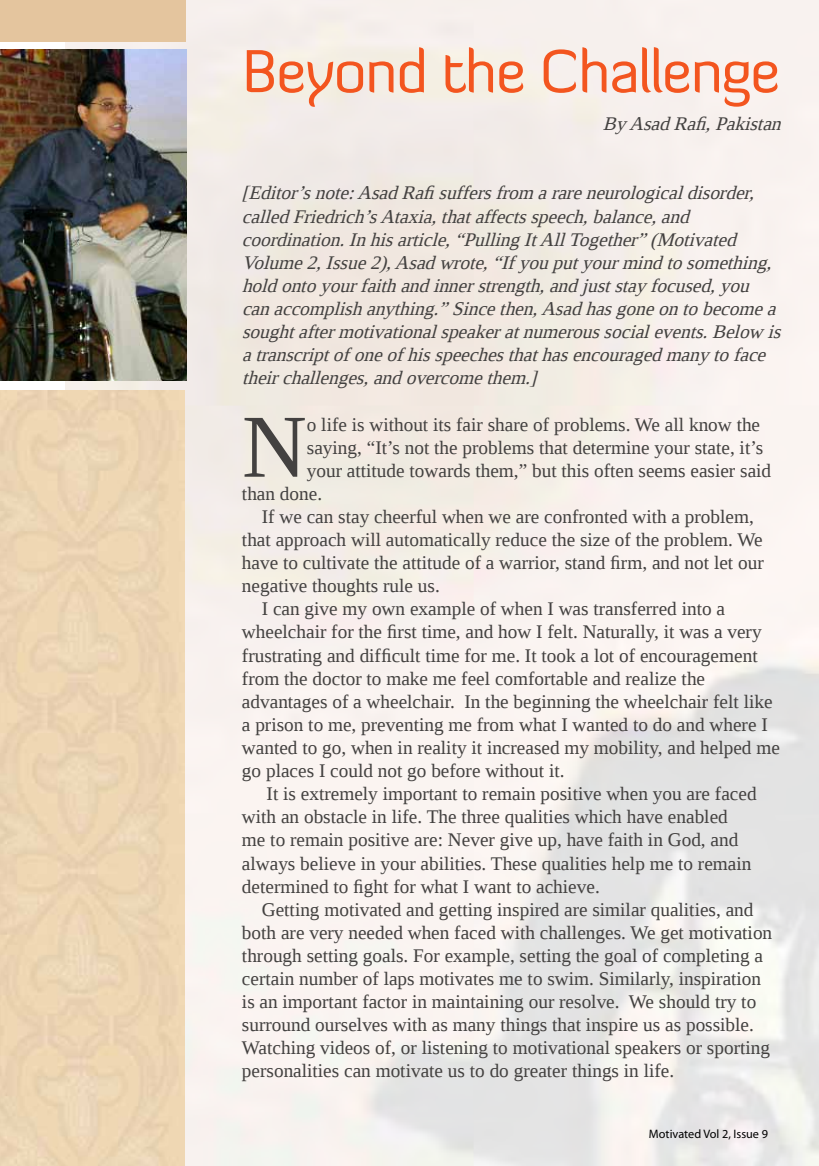
<style>
.page{position:relative;width:819px;height:1166px;background:#fff}
.page>*{position:absolute;margin:0;border:0;box-sizing:border-box;transform-origin:0 0}
.t1{font:89.77px "Liberation Serif";color:#434140}
.t2{font:60.02px "Diavlo";letter-spacing:-.025em;color:#f3551f}
.t3{font:19.25px "Liberation Serif";color:#434140}
.t4{font:italic 19.25px/23.1px "Liberation Serif";color:#434140}
.t5{font:12.25px "Myriad Pro";color:#000}
</style>
<div class="page">
<img style="left:65px;top:0;width:754px;height:1166px">
<img style="left:0;top:50px;width:186px;height:331px">
<div style="left:0;top:0;width:186px;height:41px;background:#e4c59e"></div>
<div style="left:0;top:391px;width:184px;height:775px;background:#edd5b3"></div>
<h2 class="t2" style="left:242px;top:34px;width:540px">Beyond the Challenge</h2>
<p class="t4" style="left:603px;top:112px;width:186px">ByAsadRafi,Pakistan</p>
<p class="t4" style="left:242px;top:181px;width:546px">[Editor’snote:AsadRafisuffersfrom arareneurologicaldisorder, calledFriedrich’sAtaxia,thataffectsspeech,balance,and coordination.Inhisarticle,“PullingItAllTogether”(Motivated Volume2,Issue2),Asadwrote,“Ifyouputyourmindtosomething, holdontoyourfaithandinnerstrength,andjuststayfocused,you canaccomplishanything.”Sincethen,Asadhasgoneontobecomea soughtaftermotivationalspeakeratnumeroussocialevents.Below is atranscriptofoneofhisspeechesthathasencouragedmanytoface theirchallenges,andovercomethem.]</p>
<h1 class="t1" style="left:242px;top:389px;width:66px">N</h1>
<p class="t3" style="left:307px;top:412px;width:455px">o life is without its fair share of problems. We all know the</p>
<p class="t3" style="left:307px;top:435px;width:458px">saying, “It’s not the problems that determine your state, it’s</p>
<p class="t3" style="left:307px;top:458px;width:466px">your attitude towards them,” but this often seems easier said</p>
<p class="t3" style="left:242px;top:481px;width:82px">than done.</p>
<p class="t3" style="left:262px;top:504px;width:493px">If we can stay cheerful when we are confronted with a problem,</p>
<p class="t3" style="left:242px;top:527px;width:522px">that approach will automatically reduce the size of the problem. We</p>
<p class="t3" style="left:242px;top:550px;width:523px">have to cultivate the attitude of a warrior, stand firm, and not let our</p>
<p class="t3" style="left:242px;top:573px;width:199px">negative thoughts rule us.</p>
<p class="t3" style="left:262px;top:596px;width:464px">I can give my own example of when I was transferred into a</p>
<p class="t3" style="left:242px;top:619px;width:521px">wheelchair for the first time, and how I felt. Naturally, it was a very</p>
<p class="t3" style="left:242px;top:643px;width:517px">frustrating and difficult time for me. It took a lot of encouragement</p>
<p class="t3" style="left:242px;top:666px;width:464px">from the doctor to make me feel comfortable and realize the</p>
<p class="t3" style="left:242px;top:689px;width:532px">advantages of a wheelchair. In the beginning the wheelchair felt like</p>
<p class="t3" style="left:242px;top:712px;width:527px">a prison to me, preventing me from what I wanted to do and where I</p>
<p class="t3" style="left:242px;top:735px;width:539px">wanted to go, when in reality it increased my mobility, and helped me</p>
<p class="t3" style="left:242px;top:758px;width:324px">go places I could not go before without it.</p>
<p class="t3" style="left:266px;top:781px;width:491px">It is extremely important to remain positive when you are faced</p>
<p class="t3" style="left:242px;top:804px;width:487px">with an obstacle in life. The three qualities which have enabled</p>
<p class="t3" style="left:242px;top:827px;width:498px">me to remain positive are: Never give up, have faith in God, and</p>
<p class="t3" style="left:242px;top:850px;width:511px">always believe in your abilities. These qualities help me to remain</p>
<p class="t3" style="left:242px;top:874px;width:359px">determined to fight for what I want to achieve.</p>
<p class="t3" style="left:262px;top:897px;width:493px">Getting motivated and getting inspired are similar qualities, and</p>
<p class="t3" style="left:242px;top:920px;width:531px">both are very needed when faced with challenges. We get motivation</p>
<p class="t3" style="left:242px;top:943px;width:522px">through setting goals. For example, setting the goal of completing a</p>
<p class="t3" style="left:242px;top:966px;width:520px">certain number of laps motivates me to swim. Similarly, inspiration</p>
<p class="t3" style="left:242px;top:989px;width:516px">is an important factor in maintaining our resolve. We should try to</p>
<p class="t3" style="left:242px;top:1012px;width:513px">surround ourselves with as many things that inspire us as possible.</p>
<p class="t3" style="left:242px;top:1035px;width:529px">Watching videos of, or listening to motivational speakers or sporting</p>
<p class="t3" style="left:242px;top:1058px;width:434px">personalities can motivate us to do greater things in life.</p>
<p class="t5" style="left:649px;top:1126px;width:120px">Motivated Vol 2, Issue 9</p>
</div>
